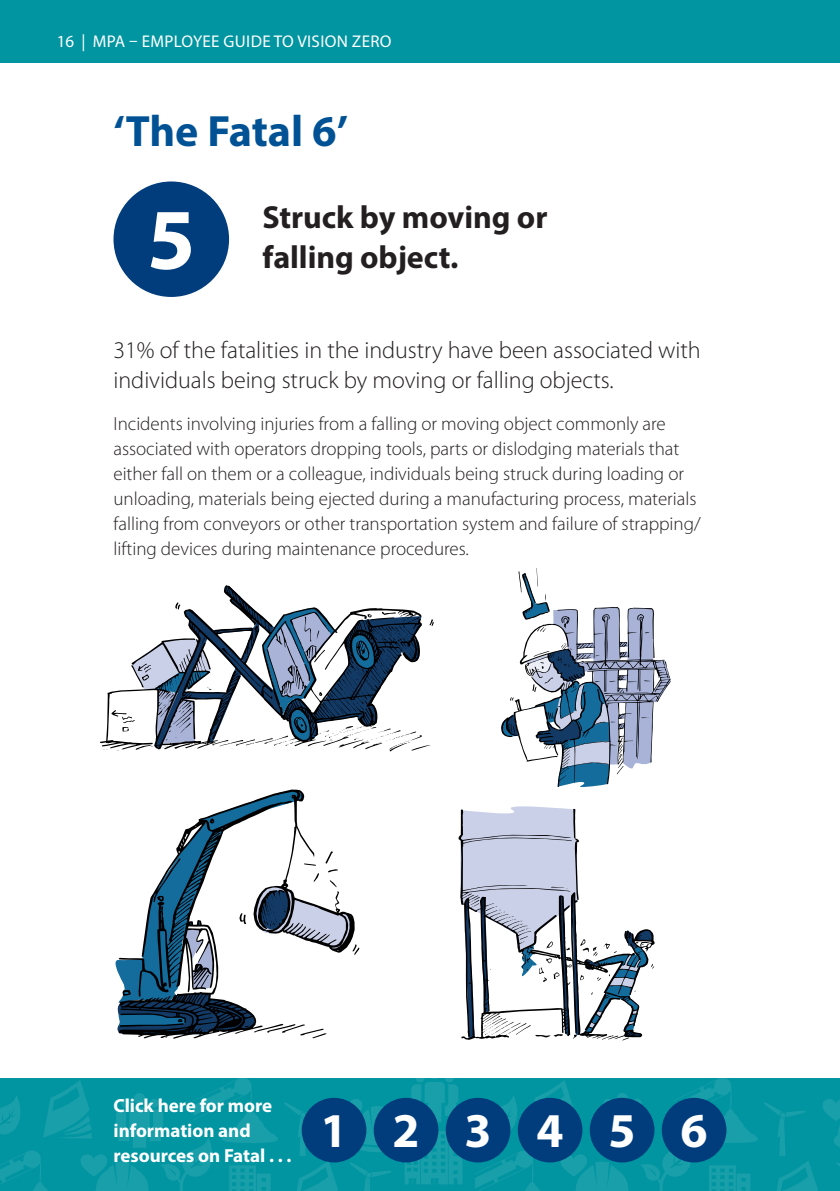
<style>
.page{position:relative;width:840px;height:1191px;background:#fff}
.page>*{position:absolute;margin:0;border:0;box-sizing:border-box;transform-origin:0 0}
.t1{font:700 87.2px "Myriad Pro";color:#fff}
.t2{font:700 48.8px "Myriad Pro";letter-spacing:.92em;color:#fff}
.t3{font:700 44px "Myriad Pro";letter-spacing:-.005em;color:#015295}
.t4{font:700 32px "Myriad Pro";color:#231f20}
.t5{font:300 24px/30px "Myriad Pro";color:#231f20}
.t6{font:300 19px/25px "Myriad Pro";color:#231f20}
.t7{font:700 19px/25px "Myriad Pro";color:#fff}
.t8{font:17px "Myriad Pro";letter-spacing:.02em;color:#fff}
</style>
<div class="page">
<div style="left:0;top:0;width:839px;height:62px;background:#0095a1"></div>
<svg style="left:0;top:1079px;width:278px;height:112px;background:#0797a3"></svg>
<svg style="left:284px;top:1079px;width:555px;height:112px;background:#0697a3"></svg>
<div style="left:113px;top:181px;width:116px;height:116px;background:#013d7d;border-radius:50%"></div>
<svg style="left:100px;top:585px;width:333px;height:166px"></svg>
<svg style="left:458px;top:809px;width:196px;height:231px"></svg>
<svg style="left:118px;top:789px;width:241px;height:249px"></svg>
<svg style="left:501px;top:568px;width:169px;height:219px"></svg>
<div style="left:301px;top:1097px;width:65px;height:65px;background:#013d7d;border-radius:50%"></div>
<div style="left:373px;top:1097px;width:65px;height:65px;background:#013d7d;border-radius:50%"></div>
<div style="left:445px;top:1097px;width:65px;height:65px;background:#013d7d;border-radius:50%"></div>
<div style="left:517px;top:1097px;width:65px;height:65px;background:#013d7d;border-radius:50%"></div>
<div style="left:589px;top:1097px;width:65px;height:65px;background:#013d7d;border-radius:50%"></div>
<div style="left:661px;top:1097px;width:65px;height:65px;background:#013d7d;border-radius:50%"></div>
<p class="t8" style="left:57px;top:31px;width:336px">16 | MPA – EMPLOYEE GUIDE TO VISION ZERO</p>
<h3 class="t3" style="left:113px;top:103px;width:236px">‘The Fatal 6’</h3>
<h1 class="t1" style="left:147px;top:182px;width:50px">5</h1>
<h3 class="t4" style="left:262px;top:196px;width:286px">Struck by moving or</h3>
<h3 class="t4" style="left:262px;top:236px;width:197px">falling object.</h3>
<p class="t5" style="left:113px;top:336px;width:588px">31% of the fatalities in the industry have been associated with individuals being struck by moving or falling objects.</p>
<p class="t6" style="left:113px;top:412px;width:588px">Incidents involving injuries from a falling or moving object commonly are associated with operators dropping tools, parts or dislodging materials that either fall on them or a colleague, individuals being struck during loading or unloading, materials being ejected during a manufacturing process, materials falling from conveyors or other transportation system and failure of strapping/ lifting devices during maintenance procedures.</p>
<p class="t7" style="left:113px;top:1092px;width:179px">Click here for more information and resources on Fatal . . .</p>
<h2 class="t2" style="left:320px;top:1098px;width:388px">123456</h2>
</div>
